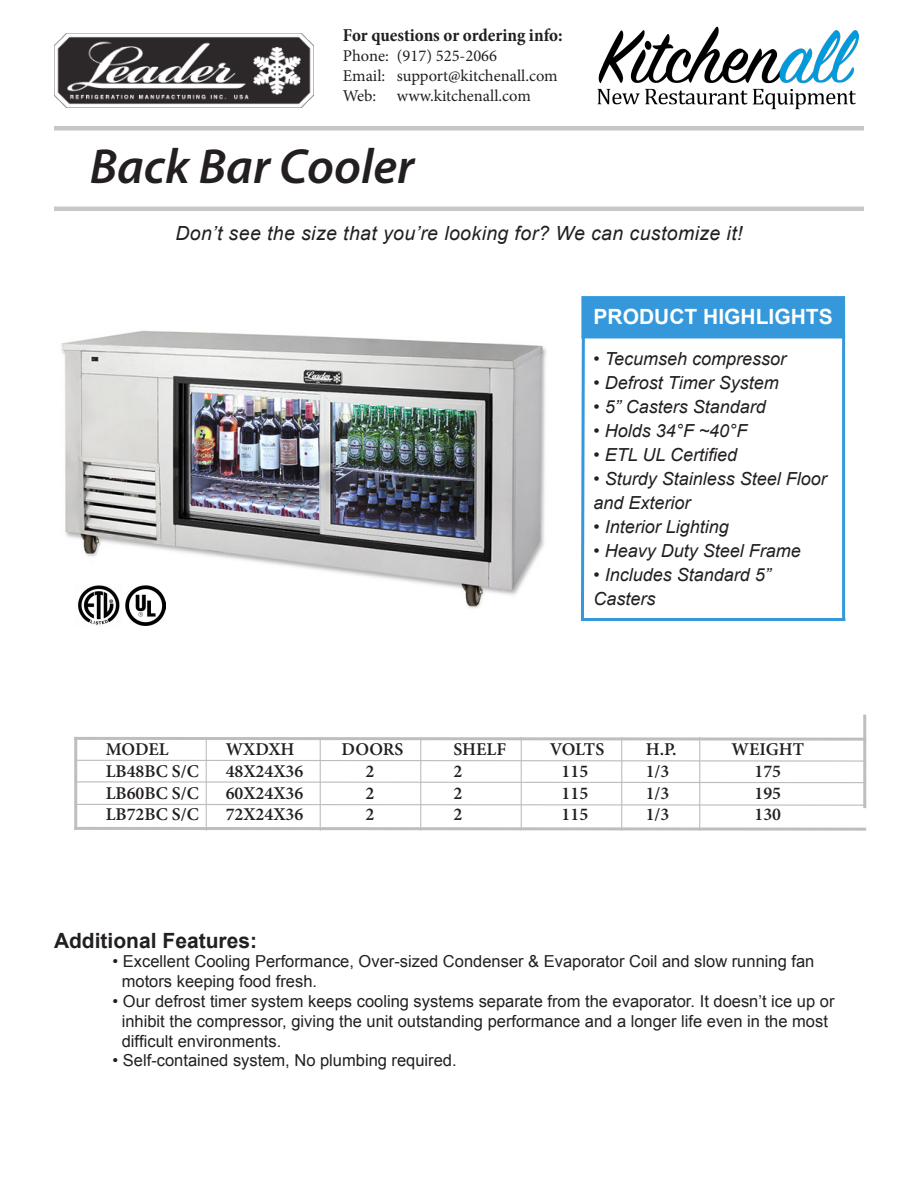
<style>
.page{position:relative;width:918px;height:1188px;background:#fff}
.page>*{position:absolute;margin:0;border:0;box-sizing:border-box;transform-origin:0 0}
.t1{font:italic 600 49.5px "Myriad Pro";color:#231f20}
.t2{font:700 21px "Arial";color:#231f20}
.t3{font:700 21px "Arial";color:#fff}
.t4{font:italic 19.5px "Arial";letter-spacing:.02em;color:#231f20}
.t5{font:700 condensed 18.3px "Minion Pro";letter-spacing:-.005em;color:#231f20}
.t6{font:italic 18px/24px "Arial";color:#231f20}
.t7{font:600 18px "Minion Pro";color:#231f20}
.t8{font:16.5px/19.8px "Arial";color:#231f20}
.t9{font:16.5px "Minion Pro";letter-spacing:-.005em;color:#231f20}
</style>
<div class="page">
<img style="left:61px;top:330px;width:485px;height:296px">
<div style="left:581px;top:296px;width:264px;height:42px;background:#3498db;border:2px solid #3498db"></div>
<svg style="left:581px;top:332px;width:5px;height:286px"></svg>
<hr style="left:581px;top:618px;width:264px;height:3px;background:#3498db">
<hr style="left:842px;top:333px;width:3px;height:288px;background:#3498db">
<hr style="left:54px;top:207px;width:810px;height:4px;background:#c8c6c6">
<hr style="left:54px;top:126px;width:810px;height:4px;background:#c8c6c6">
<svg style="left:74px;top:735px;width:793px;height:7px"></svg>
<svg style="left:77px;top:825px;width:790px;height:6px"></svg>
<svg style="left:77px;top:759px;width:790px;height:3px"></svg>
<svg style="left:77px;top:781px;width:790px;height:3px"></svg>
<svg style="left:77px;top:803px;width:790px;height:3px"></svg>
<hr style="left:74px;top:737px;width:3px;height:93px;background:#c0bdbe">
<hr style="left:206px;top:737px;width:1px;height:94px;background:#c0bdbe">
<hr style="left:320px;top:737px;width:1px;height:94px;background:#c0bdbe">
<hr style="left:420px;top:737px;width:1px;height:94px;background:#c0bdbe">
<hr style="left:521px;top:737px;width:1px;height:94px;background:#c0bdbe">
<hr style="left:621px;top:737px;width:1px;height:94px;background:#c0bdbe">
<hr style="left:699px;top:737px;width:1px;height:94px;background:#c0bdbe">
<hr style="left:863px;top:715px;width:3px;height:93px;background:#c0bdbe">
<img style="left:54px;top:33px;width:259px;height:75px">
<img style="left:597px;top:26px;width:262px;height:84px">
<img style="left:125px;top:585px;width:40px;height:40px">
<img style="left:76px;top:584px;width:46px;height:42px">
<p class="t5" style="left:343px;top:23px;width:221px">For questions or ordering info:</p>
<p class="t9" style="left:343px;top:45px;width:156px">Phone: (917) 525-2066</p>
<p class="t9" style="left:343px;top:64px;width:216px">Email: support@kitchenall.com</p>
<p class="t9" style="left:343px;top:84px;width:190px">Web: www.kitchenall.com</p>
<p class="t1" style="left:90px;top:135px;width:326px">Back Bar Cooler</p>
<p class="t4" style="left:175px;top:221px;width:569px">Don’t see the size that you’re looking for? We can customize it!</p>
<p class="t3" style="left:594px;top:303px;width:241px">PRODUCT HIGHLIGHTS</p>
<p class="t6" style="left:594px;top:347px;width:194px">• Tecumseh compressor</p>
<p class="t6" style="left:594px;top:371px;width:187px">• Defrost Timer System</p>
<p class="t6" style="left:594px;top:395px;width:174px">• 5” Casters Standard</p>
<p class="t6" style="left:594px;top:419px;width:155px">• Holds 34°F ~40°F</p>
<p class="t6" style="left:594px;top:443px;width:145px">• ETL UL Certified</p>
<p class="t6" style="left:594px;top:467px;width:235px">• Sturdy Stainless Steel Floor and Exterior</p>
<p class="t6" style="left:594px;top:515px;width:137px">• Interior Lighting</p>
<p class="t6" style="left:594px;top:539px;width:209px">• Heavy Duty Steel Frame</p>
<p class="t6" style="left:594px;top:563px;width:179px">• Includes Standard 5”<br>Casters</p>
<p class="t7" style="left:106px;top:737px;width:64px">MODEL</p>
<p class="t7" style="left:226px;top:737px;width:70px">WXDXH</p>
<p class="t7" style="left:342px;top:737px;width:63px">DOORS</p>
<p class="t7" style="left:454px;top:737px;width:54px">SHELF</p>
<p class="t7" style="left:550px;top:737px;width:56px">VOLTS</p>
<p class="t7" style="left:646px;top:737px;width:32px">H.P.</p>
<p class="t7" style="left:732px;top:737px;width:74px">WEIGHT</p>
<p class="t7" style="left:106px;top:759px;width:95px">LB48BC S/C</p>
<p class="t7" style="left:226px;top:759px;width:79px">48X24X36</p>
<p class="t7" style="left:366px;top:759px;width:10px">2</p>
<p class="t7" style="left:454px;top:759px;width:10px">2</p>
<p class="t7" style="left:562px;top:759px;width:28px">115</p>
<p class="t7" style="left:646px;top:759px;width:25px">1/3</p>
<p class="t7" style="left:755px;top:759px;width:28px">175</p>
<p class="t7" style="left:106px;top:780px;width:95px">LB60BC S/C</p>
<p class="t7" style="left:226px;top:780px;width:79px">60X24X36</p>
<p class="t7" style="left:366px;top:780px;width:10px">2</p>
<p class="t7" style="left:454px;top:780px;width:10px">2</p>
<p class="t7" style="left:562px;top:780px;width:28px">115</p>
<p class="t7" style="left:646px;top:780px;width:25px">1/3</p>
<p class="t7" style="left:755px;top:780px;width:28px">195</p>
<p class="t7" style="left:106px;top:802px;width:95px">LB72BC S/C</p>
<p class="t7" style="left:226px;top:802px;width:79px">72X24X36</p>
<p class="t7" style="left:366px;top:802px;width:10px">2</p>
<p class="t7" style="left:454px;top:802px;width:10px">2</p>
<p class="t7" style="left:562px;top:802px;width:28px">115</p>
<p class="t7" style="left:646px;top:802px;width:25px">1/3</p>
<p class="t7" style="left:755px;top:802px;width:28px">130</p>
<p class="t2" style="left:54px;top:926px;width:205px">Additional Features:</p>
<p class="t8" style="left:122px;top:952px;width:694px;text-indent:-9px">• Excellent Cooling Performance, Over-sized Condenser &amp; Evaporator Coil and slow running fan motors keeping food fresh.</p>
<p class="t8" style="left:122px;top:992px;width:714px;text-indent:-9px">• Our defrost timer system keeps cooling systems separate from the evaporator. It doesn’t ice up or inhibit the compressor, giving the unit outstanding performance and a longer life even in the most difficult environments.</p>
<p class="t8" style="left:113px;top:1051px;width:346px">• Self-contained system, No plumbing required.</p>
</div>
